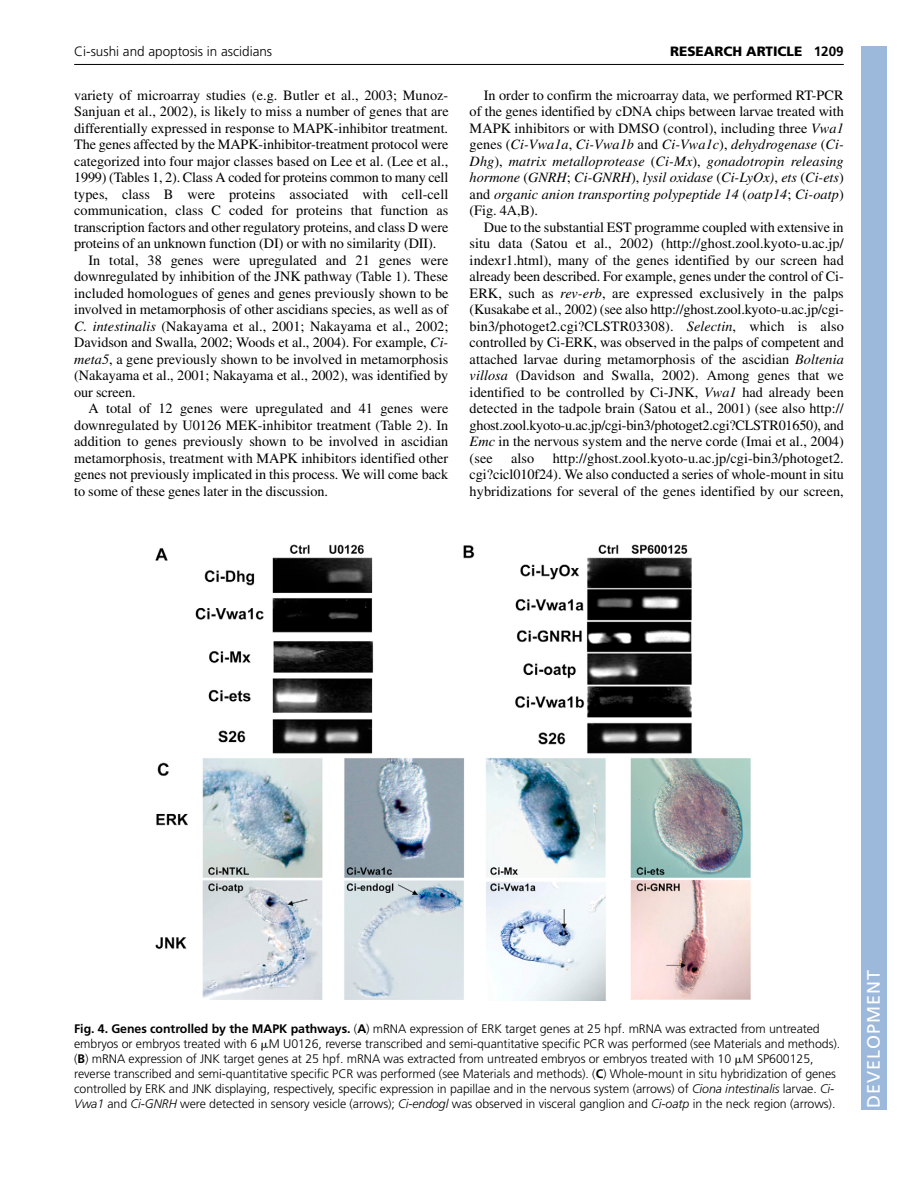
<style>
.page{position:relative;width:918px;height:1188px;background:#fff}
.page>*{position:absolute;margin:0;border:0;box-sizing:border-box;transform-origin:0 0}
.t1{font:18px "Frutiger LT Std";letter-spacing:.055em;color:#fff}
.t2{font:14.25px/16.5px "Times";letter-spacing:.005em;color:#000;text-align:justify}
.t3{font:14.25px "Times";letter-spacing:-.015em;color:#000}
.t4{font:300 13.5px "Frutiger LT Std";color:#000}
.t5{font:900 13.5px "Frutiger LT Std";color:#000}
.t6{font:300 12.3px/15px "Frutiger LT Std";letter-spacing:-.005em;color:#000}
.s1{font-weight:700}
.s2{font-style:italic}
.s3{font-family:"Mathematical Pi One";font-weight:400}
</style>
<div class="page">
<div style="left:861px;top:46px;width:25px;height:1064px;background:#9cb9db"></div>
<hr style="left:74px;top:64px;width:770px;height:1px;background:#000">
<img style="left:155px;top:544px;width:595px;height:457px">
<p class="t4" style="left:74px;top:46px;width:200px">Ci-sushi and apoptosis in ascidians</p>
<p class="t5" style="left:670px;top:46px;width:175px">RESEARCH ARTICLE <span class="s1">1209</span></p>
<p class="t2" style="left:74px;top:88px;width:376px">variety of microarray studies (e.g. Butler et al., 2003; Munoz-</p>
<p class="t2" style="left:74px;top:105px;width:376px">Sanjuan et al., 2002), is likely to miss a number of genes that are</p>
<p class="t2" style="left:74px;top:121px;width:375px">differentially expressed in response to MAPK-inhibitor treatment.</p>
<p class="t2" style="left:74px;top:138px;width:376px">The genes affected by the MAPK-inhibitor-treatment protocol were</p>
<p class="t2" style="left:74px;top:154px;width:376px">categorized into four major classes based on Lee et al. (Lee et al.,</p>
<p class="t3" style="left:74px;top:172px;width:376px">1999) (Tables 1, 2). Class A coded for proteins common to many cell</p>
<p class="t2" style="left:74px;top:187px;width:376px">types, class B were proteins associated with cell-cell</p>
<p class="t2" style="left:74px;top:204px;width:376px">communication, class C coded for proteins that function as</p>
<p class="t2" style="left:74px;top:220px;width:376px">transcription factors and other regulatory proteins, and class D were</p>
<p class="t2" style="left:74px;top:237px;width:364px">proteins of an unknown function (DI) or with no similarity (DII).</p>
<p class="t2" style="left:88px;top:253px;width:361px">In total, 38 genes were upregulated and 21 genes were</p>
<p class="t2" style="left:74px;top:270px;width:376px">downregulated by inhibition of the JNK pathway (Table 1). These</p>
<p class="t2" style="left:74px;top:286px;width:376px">included homologues of genes and genes previously shown to be</p>
<p class="t2" style="left:74px;top:303px;width:376px">involved in metamorphosis of other ascidians species, as well as of</p>
<p class="t2" style="left:74px;top:319px;width:376px"><span class="s2">C. intestinalis</span> (Nakayama et al., 2001; Nakayama et al., 2002;</p>
<p class="t2" style="left:74px;top:336px;width:376px">Davidson and Swalla, 2002; Woods et al., 2004). For example, <span class="s2">Ci-</span></p>
<p class="t2" style="left:74px;top:352px;width:376px"><span class="s2">meta5</span>, a gene previously shown to be involved in metamorphosis</p>
<p class="t2" style="left:74px;top:369px;width:376px">(Nakayama et al., 2001; Nakayama et al., 2002), was identified by</p>
<p class="t2" style="left:74px;top:385px;width:63px">our screen.</p>
<p class="t2" style="left:88px;top:402px;width:361px">A total of 12 genes were upregulated and 41 genes were</p>
<p class="t2" style="left:74px;top:418px;width:376px">downregulated by U0126 MEK-inhibitor treatment (Table 2). In</p>
<p class="t2" style="left:74px;top:435px;width:376px">addition to genes previously shown to be involved in ascidian</p>
<p class="t2" style="left:74px;top:451px;width:376px">metamorphosis, treatment with MAPK inhibitors identified other</p>
<p class="t2" style="left:74px;top:468px;width:376px">genes not previously implicated in this process. We will come back</p>
<p class="t2" style="left:74px;top:484px;width:255px">to some of these genes later in the discussion.</p>
<p class="t2" style="left:470px;top:88px;width:376px;text-indent:14px">In order to confirm the microarray data, we performed RT-PCR of the genes identified by cDNA chips between larvae treated with MAPK inhibitors or with DMSO (control), including three <span class="s2">Vwa1 </span>genes (<span class="s2">Ci-Vwa1a</span>, <span class="s2">Ci-Vwa1b</span> and <span class="s2">Ci-Vwa1c</span>), <span class="s2">dehydrogenase</span> (<span class="s2">Ci-Dhg</span>), <span class="s2">matrix metalloprotease</span> (<span class="s2">Ci-Mx</span>), <span class="s2">gonadotropin releasing hormone</span> (<span class="s2">GNRH</span>; <span class="s2">Ci-GNRH</span>), <span class="s2">lysil oxidase</span> (<span class="s2">Ci-LyOx)</span>, <span class="s2">ets</span> (<span class="s2">Ci-ets</span>) and <span class="s2">organic anion transporting polypeptide 14</span> (<span class="s2">oatp14</span>; <span class="s2">Ci-oatp</span>) (Fig. 4A,B).</p>
<p class="t2" style="left:470px;top:220px;width:376px;text-indent:14px">Due to the substantial EST programme coupled with extensive in situ data (Satou et al., 2002) (http://ghost.zool.kyoto-u.ac.jp/ indexr1.html), many of the genes identified by our screen had already been described. For example, genes under the control of Ci-ERK, such as <span class="s2">rev-erb</span>, are expressed exclusively in the palps (Kusakabe et al., 2002) (see also http://ghost.zool.kyoto-u.ac.jp/cgi&shy;bin3/photoget2.cgi?CLSTR03308). <span class="s2">Selectin</span>, which is also controlled by Ci-ERK, was observed in the palps of competent and attached larvae during metamorphosis of the ascidian <span class="s2">Boltenia villosa</span> (Davidson and Swalla, 2002). Among genes that we identified to be controlled by Ci-JNK, <span class="s2">Vwa1</span> had already been detected in the tadpole brain (Satou et al., 2001) (see also http:// ghost.zool.kyoto-u.ac.jp/cgi-bin3/photoget2.cgi?CLSTR01650), and <span class="s2">Emc</span> in the nervous system and the nerve corde (Imai et al., 2004) (see</p>
<p class="t2" style="left:470px;top:451px;width:376px;text-indent:83px">http://ghost.zool.kyoto-u.ac.jp/cgi-bin3/photoget2. cgi?cicl010f24). We also conducted a series of whole-mount in situ hybridizations for several of the genes identified by our screen,</p>
<p class="t2" style="left:511px;top:451px;width:25px">also</p>
<p class="t6" style="left:74px;top:1022px;width:768px"><span class="s1">Fig. 4. Genes controlled by the MAPK pathways.</span> (<span class="s1">A</span>) mRNA expression of ERK target genes at 25 hpf. mRNA was extracted from untreated embryos or embryos treated with 6 <span class="s3">-</span>M U0126, reverse transcribed and semi-quantitative specific PCR was performed (see Materials and methods). (<span class="s1">B</span>) mRNA expression of JNK target genes at 25 hpf. mRNA was extracted from untreated embryos or embryos treated with 10 <span class="s3">-</span>M SP600125, reverse transcribed and semi-quantitative specific PCR was performed (see Materials and methods). (<span class="s1">C</span>) Whole-mount in situ hybridization of genes controlled by ERK and JNK displaying, respectively, specific expression in papillae and in the nervous system (arrows) of <span class="s2">Ciona intestinalis</span> larvae. <span class="s2">Ci-Vwa1</span> and <span class="s2">Ci-GNRH</span> were detected in sensory vesicle (arrows); <span class="s2">Ci-endogl</span> was observed in visceral ganglion and <span class="s2">Ci-oatp</span> in the neck region (arrows).</p>
<p class="t1" style="left:863px;top:1108px;width:140px;rotate:-90deg">DEVELOPMENT</p>
</div>
